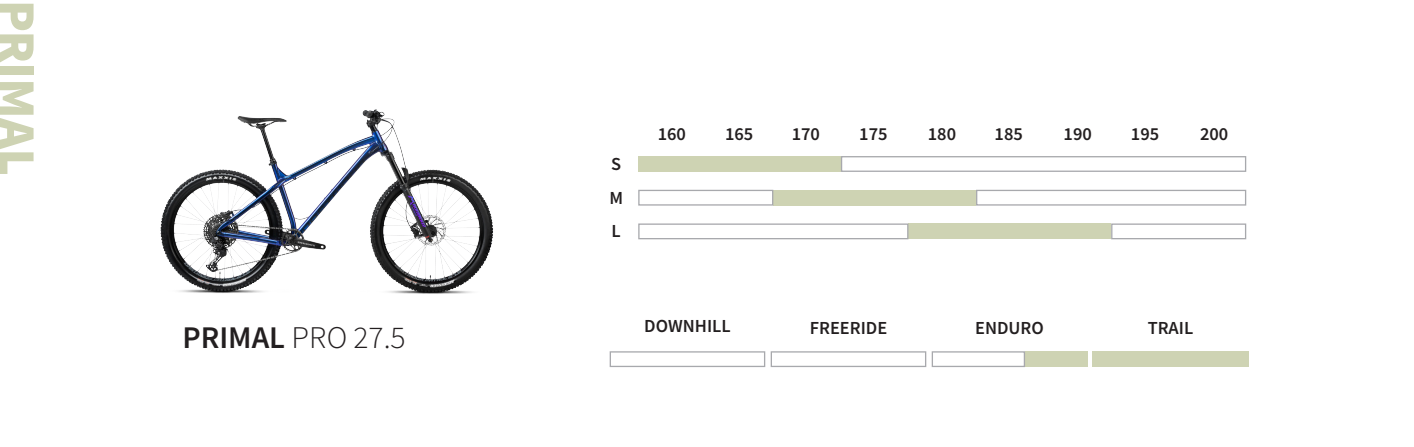
<style>
.page{position:relative;width:1414px;height:447px;background:#fff}
.page>*{position:absolute;margin:0;border:0;box-sizing:border-box;transform-origin:0 0}
.t1{font:900 51.62px "Source Sans Pro";letter-spacing:-.01em;color:#ced3b3}
.t2{font:300 31.5px "Source Sans Pro";color:#231f20}
.t3{font:600 18.38px "Source Sans Pro";color:#231f20}
.s1{font-weight:600}
</style>
<div class="page">
<div style="left:1217px;top:351px;width:31px;height:16px;background:#ced3b3"></div>
<svg style="left:609px;top:156px;width:638px;height:211px"></svg>
<img style="left:160px;top:109px;width:333px;height:185px">
<p class="t1" style="left:51px;top:0;width:177px;rotate:90deg">PRIMAL</p>
<p class="t2" style="left:182px;top:318px;width:225px"><span class="s1">PRIMAL</span> PRO 27.5</p>
<p class="t3" style="left:611px;top:151px;width:12px">S</p>
<p class="t3" style="left:609px;top:185px;width:15px">M</p>
<p class="t3" style="left:612px;top:219px;width:11px">L</p>
<p class="t3" style="left:658px;top:122px;width:30px">160</p>
<p class="t3" style="left:725px;top:122px;width:30px">165</p>
<p class="t3" style="left:792px;top:122px;width:30px">170</p>
<p class="t3" style="left:859px;top:122px;width:30px">175</p>
<p class="t3" style="left:928px;top:122px;width:30px">180</p>
<p class="t3" style="left:994px;top:122px;width:30px">185</p>
<p class="t3" style="left:1063px;top:122px;width:30px">190</p>
<p class="t3" style="left:1131px;top:122px;width:30px">195</p>
<p class="t3" style="left:1200px;top:122px;width:30px">200</p>
<p class="t3" style="left:644px;top:314px;width:88px">DOWNHILL</p>
<p class="t3" style="left:810px;top:315px;width:79px">FREERIDE</p>
<p class="t3" style="left:975px;top:315px;width:70px">ENDURO</p>
<p class="t3" style="left:1148px;top:315px;width:47px">TRAIL</p>
</div>
